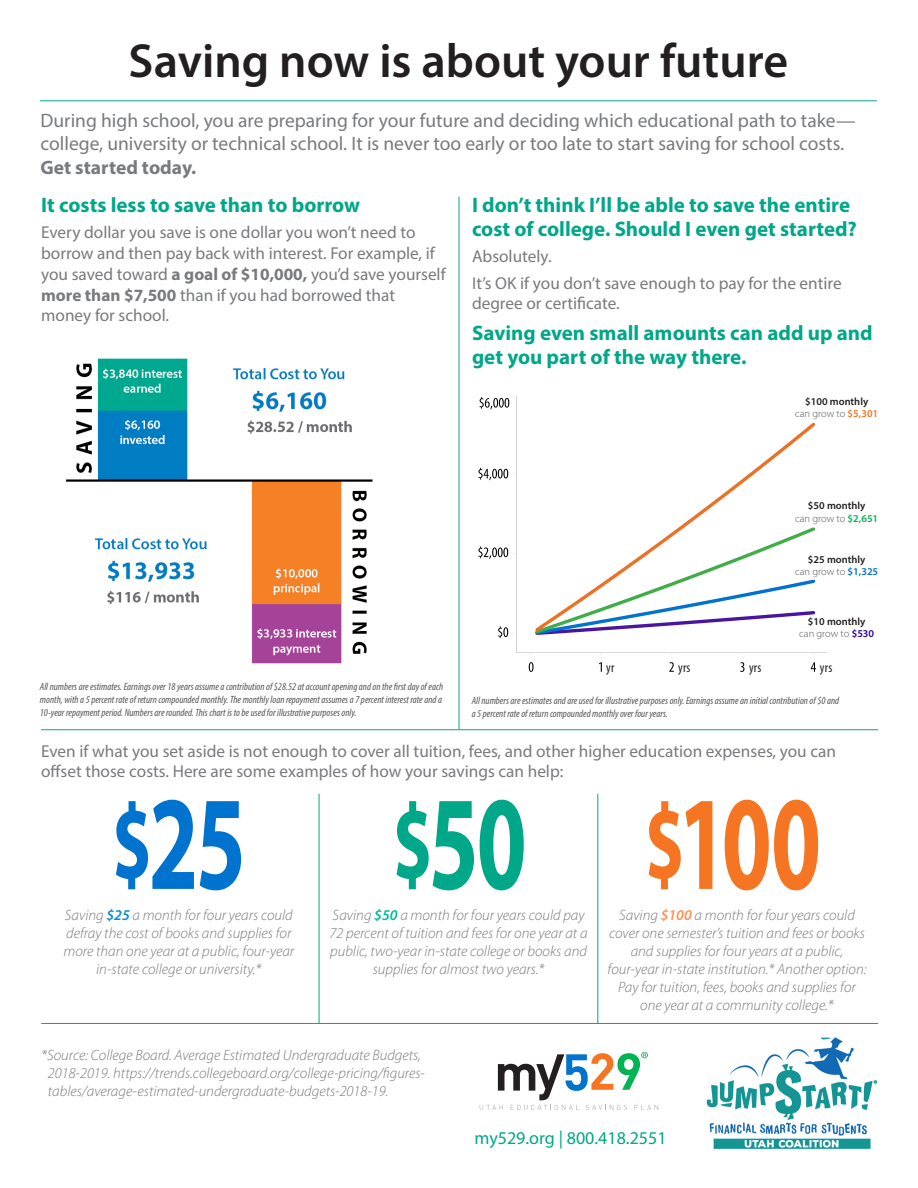
<style>
.page{position:relative;width:918px;height:1188px;background:#fff}
.page>*{position:absolute;margin:0;border:0;box-sizing:border-box;transform-origin:0 0}
.subhead{font:700 135px "Myriad Pro";color:#f57523;scale:.67 1}
.subhead-2{font:700 135px "Myriad Pro";color:#0073ce;scale:.67 1}
.subhead-3{font:700 135px "Myriad Pro";color:#00a788;scale:.67 1}
.t1{font:600 48px "Myriad Pro";color:#231f20}
.subhead-4{font:700 21px/24px "Myriad Pro";color:#00a788}
.body{font:19.5px/23.4px "Myriad Pro";color:#787a7d}
.subhead-5{font:18px "Myriad Pro";color:#00a788}
.body-2{font:17.25px/20.7px "Myriad Pro";color:#787a7d}
.italics{font:italic 300 15px/18px "Myriad Pro";color:#787a7d;text-align:center}
.body-3{font:italic 300 15px/18px "Myriad Pro";color:#787a7d}
.t2{font:condensed 13.5px "Myriad Pro";letter-spacing:.02em;color:#231f20}
.subhead-6{font:italic condensed 10.5px/12.6px "Myriad Pro";color:#57585a;text-align:justify}
.t3{font:600 10.5px/12.6px "Myriad Pro";color:#231f20;text-align:center}
.s1{font-weight:700}
.s2{font-weight:300;color:#57585a}
.s3{color:#f57523}
.s4{color:#00b353}
.s5{color:#0073ce}
.s6{color:#290098}
.s7{font-size:108px}
.s8{font-weight:600;color:#0d8cd8}
.s9{font-weight:600;color:#00bb9f}
.s10{font-weight:600;color:#fe9152}
</style>
<div class="page">
<svg style="left:480px;top:1052px;width:178px;height:58px"></svg>
<svg style="left:529px;top:662px;width:5px;height:10px"></svg>
<svg style="left:599px;top:662px;width:3px;height:10px"></svg>
<svg style="left:669px;top:662px;width:5px;height:10px"></svg>
<svg style="left:740px;top:662px;width:5px;height:10px"></svg>
<svg style="left:811px;top:662px;width:5px;height:10px"></svg>
<svg style="left:498px;top:626px;width:19px;height:12px"></svg>
<svg style="left:478px;top:546px;width:39px;height:13px"></svg>
<svg style="left:478px;top:468px;width:39px;height:12px"></svg>
<svg style="left:480px;top:396px;width:37px;height:13px"></svg>
<svg style="left:535px;top:422px;width:281px;height:212px"></svg>
<hr style="left:517px;top:652px;width:310px;height:1px;background:#d4d4d4">
<hr style="left:517px;top:396px;width:1px;height:257px;background:#d4d4d4">
<img style="left:65px;top:358px;width:308px;height:306px">
<img style="left:706px;top:1037px;width:172px;height:112px">
<hr style="left:40px;top:100px;width:837px;height:1px;background:#00a788">
<hr style="left:41px;top:729px;width:837px;height:1px;background:#00a788">
<hr style="left:41px;top:1023px;width:837px;height:1px;background:#00a788">
<hr style="left:459px;top:197px;width:1px;height:532px;background:#00a788">
<hr style="left:319px;top:794px;width:1px;height:229px;background:#00a788">
<hr style="left:597px;top:794px;width:1px;height:229px;background:#00a788">
<p class="t1" style="left:129px;top:30px;width:661px">Saving now is about your future</p>
<p class="body" style="left:40px;top:108px;width:817px">During high school, you are preparing for your future and deciding which educational path to take— college, university or technical school. It is never too early or too late to start saving for school costs.<br><span class="s1">Get started today.</span></p>
<p class="subhead-4" style="left:41px;top:193px;width:321px">It costs less to save than to borrow</p>
<p class="body-2" style="left:41px;top:222px;width:406px">Every dollar you save is one dollar you won’t need to borrow and then pay back with interest. For example, if you saved toward <span class="s1">a goal of $10,000,</span> you’d save yourself <span class="s1">more than $7,500</span> than if you had borrowed that money for school.</p>
<p class="subhead-4" style="left:472px;top:193px;width:386px">I don’t think I’ll be able to save the entire cost of college. Should I even get started?</p>
<p class="body-2" style="left:472px;top:246px;width:81px">Absolutely.</p>
<p class="body-2" style="left:472px;top:272px;width:371px">It’s OK if you don’t save enough to pay for the entire degree or certificate.</p>
<p class="subhead-4" style="left:472px;top:320px;width:402px">Saving even small amounts can add up and get you part of the way there.</p>
<p class="t3" style="left:795px;top:395px;width:85px">$100 monthly<br><span class="s2">can grow to</span> <span class="s3">$5,301</span></p>
<p class="subhead-6" style="left:40px;top:681px;width:405px">All numbers are estimates. Earnings over 18 years assume a contribution of $28.52 at account opening and on the first day of each month, with a 5 percent rate of return compounded monthly. The monthly loan repayment assumes a 7 percent interest rate and a 10-year repayment period. Numbers are rounded. This chart is to be used for illustrative purposes only.</p>
<p class="t3" style="left:795px;top:499px;width:85px">$50 monthly<br><span class="s2">can grow to</span> <span class="s4">$2,651</span></p>
<p class="t3" style="left:795px;top:553px;width:85px">$25 monthly<br><span class="s2">can grow to</span> <span class="s5">$1,325</span></p>
<p class="t3" style="left:799px;top:615px;width:76px">$10 monthly <span class="s2">can grow to</span> <span class="s6">$530</span></p>
<p class="t2" style="left:606px;top:659px;width:10px">yr</p>
<p class="t2" style="left:678px;top:659px;width:14px">yrs</p>
<p class="t2" style="left:749px;top:659px;width:14px">yrs</p>
<p class="t2" style="left:820px;top:659px;width:14px">yrs</p>
<p class="subhead-6" style="left:472px;top:694px;width:369px">All numbers are estimates and are used for illustrative purposes only. Earnings assume an initial contribution of $0 and a 5 percent rate of return compounded monthly over four years.</p>
<p class="body-2" style="left:41px;top:740px;width:796px">Even if what you set aside is not enough to cover all tuition, fees, and other higher education expenses, you can offset those costs. Here are some examples of how your savings can help:</p>
<p class="subhead-2" style="left:112px;top:755px;width:201px"><span class="s7">$</span>25</p>
<p class="subhead-3" style="left:393px;top:755px;width:202px"><span class="s7">$</span>50</p>
<p class="subhead" style="left:645px;top:755px;width:265px"><span class="s7">$</span>100</p>
<p class="italics" style="left:63px;top:906px;width:232px">Saving <span class="s8">$25</span> a month for four years could defray the cost of books and supplies for more than one year at a public, four-year in-state college or university.*</p>
<p class="italics" style="left:330px;top:906px;width:259px">Saving <span class="s9">$50</span> a month for four years could pay 72 percent of tuition and fees for one year at a public, two-year in-state college or books and supplies for almost two years.*</p>
<p class="italics" style="left:608px;top:906px;width:260px">Saving <span class="s10">$100</span> a month for four years could cover one semester’s tuition and fees or books and supplies for four years at a public, four-year in-state institution.* Another option:<br>Pay for tuition, fees, books and supplies for one year at a community college.*</p>
<p class="body-3" style="left:48px;top:1046px;width:379px;text-indent:-7px">*Source: College Board. Average Estimated Undergraduate Budgets,<br>2018-2019. https://trends.collegeboard.org/college-pricing/figures&shy;tables/average-estimated-undergraduate-budgets-2018-19.</p>
<p class="subhead-5" style="left:475px;top:1127px;width:194px">my529.org | 800.418.2551</p>
</div>
